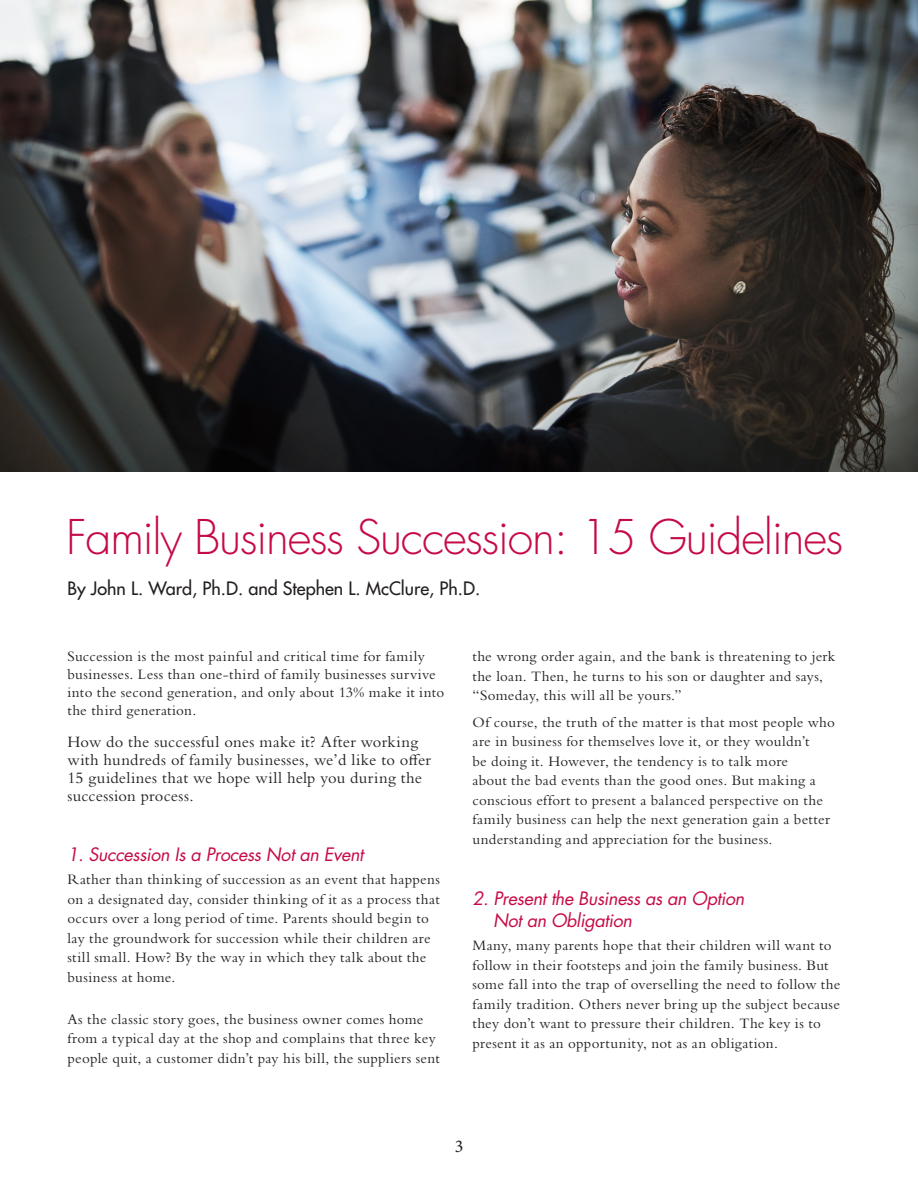
<style>
.page{position:relative;width:918px;height:1188px;background:#fff}
.page>*{position:absolute;margin:0;border:0;box-sizing:border-box;transform-origin:0 0}
.Article_Header{font:300 46.5px "Futura Std";letter-spacing:-.025em;color:#c60a45}
.Section_Header{font:italic 18px/21.6px "Futura Std";letter-spacing:-.02em;color:#c60a45}
.Author{font:500 18px "Futura Std";color:#231f20}
.t1{font:18px "Minion Pro";color:#231f20}
.Author_Background{font:16.5px/18px "Bembo Std";letter-spacing:.015em;color:#231f20}
.Body_Copy_Front_Page{font:15px/19.5px "Bembo Std";letter-spacing:.02em;color:#231f20}
.Author_Background-2{font:15px/18px "Bembo Std";letter-spacing:.025em;color:#231f20}
</style>
<div class="page">
<img style="left:0;top:0;width:918px;height:472px">
<p class="Article_Header" style="left:66px;top:508px;width:779px">Family Business Succession: 15 Guidelines</p>
<p class="Author" style="left:68px;top:577px;width:414px">By John L. Ward, Ph.D. and Stephen L. McClure, Ph.D.</p>
<p class="Author_Background-2" style="left:68px;top:647px;width:378px">Succession is the most painful and critical time for family businesses. Less than one-third of family businesses survive into the second generation, and only about 13% make it into the third generation.</p>
<p class="Author_Background" style="left:68px;top:732px;width:365px">How do the successful ones make it? After working with hundreds of family businesses, we’d like to offer 15 guidelines that we hope will help you during the succession process.</p>
<p class="Section_Header" style="left:68px;top:843px;width:298px">1. Succession Is a Process Not an Event</p>
<p class="Body_Copy_Front_Page" style="left:68px;top:870px;width:374px">Rather than thinking of succession as an event that happens on a designated day, consider thinking of it as a process that occurs over a long period of time. Parents should begin to lay the groundwork for succession while their children are still small. How? By the way in which they talk about the business at home.</p>
<p class="Body_Copy_Front_Page" style="left:68px;top:1009px;width:374px">As the classic story goes, the business owner comes home from a typical day at the shop and complains that three key people quit, a customer didn’t pay his bill, the suppliers sent</p>
<p class="Body_Copy_Front_Page" style="left:472px;top:647px;width:364px">the wrong order again, and the bank is threatening to jerk the loan. Then, he turns to his son or daughter and says, “Someday, this will all be yours.”</p>
<p class="Body_Copy_Front_Page" style="left:472px;top:712px;width:364px">Of course, the truth of the matter is that most people who are in business for themselves love it, or they wouldn’t<br>be doing it. However, the tendency is to talk more<br>about the bad events than the good ones. But making a conscious effort to present a balanced perspective on the family business can help the next generation gain a better understanding and appreciation for the business.</p>
<p class="Section_Header" style="left:493px;top:888px;width:253px;text-indent:-21px">2. Present the Business as an Option<br>Not an Obligation</p>
<p class="Body_Copy_Front_Page" style="left:472px;top:936px;width:369px">Many, many parents hope that their children will want to follow in their footsteps and join the family business. But some fall into the trap of overselling the need to follow the family tradition. Others never bring up the subject because they don’t want to pressure their children. The key is to present it as an opportunity, not as an obligation.</p>
<p class="t1" style="left:455px;top:1134px;width:10px">3</p>
</div>
